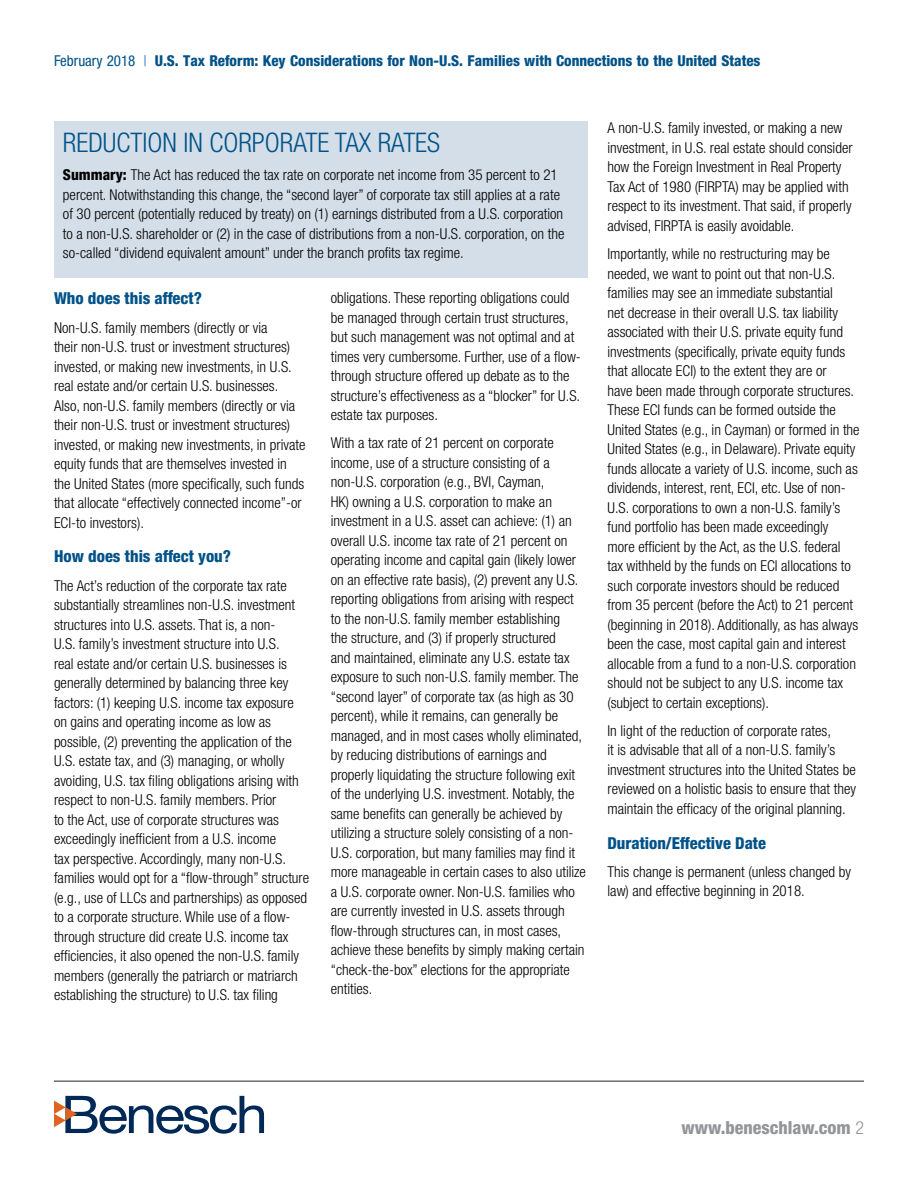
<style>
.page{position:relative;width:918px;height:1188px;background:#fff}
.page>*{position:absolute;margin:0;border:0;box-sizing:border-box;transform-origin:0 0}
.t1{font:300 condensed 27px "Helvetica Neue";color:#005288}
.t2{font:800 condensed 18px "Helvetica Neue";color:#939598}
.t3{font:800 condensed 16.5px "Helvetica Neue";color:#005288}
.t4{font:300 condensed 15px/19.5px "Helvetica Neue";color:#000}
.t5{font:800 condensed 15px "Helvetica Neue";color:#005288}
.s1{font-weight:400}
.s2{font-weight:400;color:#407cc9}
.s3{font-weight:800}
.s4{font-weight:300}
</style>
<div class="page">
<svg style="left:54px;top:1096px;width:210px;height:38px"></svg>
<hr style="left:54px;top:1080px;width:810px;height:2px;background:#6d6e71">
<div style="left:54px;top:122px;width:534px;height:156px;background:#d4dee8"></div>
<p class="t5" style="left:54px;top:52px;width:708px"><span class="s1">February 2018</span> <span class="s2">|</span> U.S. Tax Reform: Key Considerations for Non-U.S. Families with Connections to the United States</p>
<h1 class="t1" style="left:63px;top:127px;width:379px">REDUCTION IN CORPORATE TAX RATES</h1>
<p class="t4" style="left:63px;top:165px;width:503px"><span class="s3">Summary:</span> The Act has reduced the tax rate on corporate net income from 35 percent to 21 percent. Notwithstanding this change, the “second layer” of corporate tax still applies at a rate of 30 percent (potentially reduced by treaty) on (1) earnings distributed from a U.S. corporation to a non-U.S. shareholder or (2) in the case of distributions from a non-U.S. corporation, on the so-called “dividend equivalent amount” under the branch profits tax regime.</p>
<p class="t3" style="left:54px;top:288px;width:149px">Who does this affect?</p>
<p class="t4" style="left:54px;top:317px;width:253px">Non-U.S. family members (directly or via<br>their non-U.S. trust or investment structures) invested, or making new investments, in U.S. real estate and/or certain U.S. businesses.<br>Also, non-U.S. family members (directly or via their non-U.S. trust or investment structures) invested, or making new investments, in private equity funds that are themselves invested in the United States (more specifically, such funds that allocate “effectively connected income”-or ECI-to investors).</p>
<p class="t3" style="left:54px;top:546px;width:179px">How does this affect you?</p>
<p class="t4" style="left:54px;top:575px;width:257px">The Act’s reduction of the corporate tax rate substantially streamlines non-U.S. investment structures into U.S. assets. That is, a non-<br>U.S. family’s investment structure into U.S.<br>real estate and/or certain U.S. businesses is generally determined by balancing three key factors: (1) keeping U.S. income tax exposure on gains and operating income as low as possible, (2) preventing the application of the U.S. estate tax, and (3) managing, or wholly avoiding, U.S. tax filing obligations arising with respect to non-U.S. family members. Prior<br>to the Act, use of corporate structures was exceedingly inefficient from a U.S. income<br>tax perspective. Accordingly, many non-U.S. families would opt for a “flow-through” structure (e.g., use of LLCs and partnerships) as opposed to a corporate structure. While use of a flow&shy;through structure did create U.S. income tax efficiencies, it also opened the non-U.S. family members (generally the patriarch or matriarch establishing the structure) to U.S. tax filing</p>
<p class="t4" style="left:331px;top:288px;width:252px">obligations. These reporting obligations could be managed through certain trust structures, but such management was not optimal and at times very cumbersome. Further, use of a flow&shy;through structure offered up debate as to the structure’s effectiveness as a “blocker” for U.S. estate tax purposes.</p>
<p class="t4" style="left:331px;top:433px;width:257px">With a tax rate of 21 percent on corporate income, use of a structure consisting of a non-U.S. corporation (e.g., BVI, Cayman,<br>HK) owning a U.S. corporation to make an investment in a U.S. asset can achieve: (1) an overall U.S. income tax rate of 21 percent on operating income and capital gain (likely lower on an effective rate basis), (2) prevent any U.S. reporting obligations from arising with respect to the non-U.S. family member establishing<br>the structure, and (3) if properly structured<br>and maintained, eliminate any U.S. estate tax exposure to such non-U.S. family member. The “second layer” of corporate tax (as high as 30 percent), while it remains, can generally be managed, and in most cases wholly eliminated, by reducing distributions of earnings and properly liquidating the structure following exit of the underlying U.S. investment. Notably, the same benefits can generally be achieved by utilizing a structure solely consisting of a non-U.S. corporation, but many families may find it more manageable in certain cases to also utilize a U.S. corporate owner. Non-U.S. families who are currently invested in U.S. assets through flow-through structures can, in most cases, achieve these benefits by simply making certain “check-the-box” elections for the appropriate entities.</p>
<p class="t4" style="left:608px;top:118px;width:247px">A non-U.S. family invested, or making a new investment, in U.S. real estate should consider how the Foreign Investment in Real Property Tax Act of 1980 (FIRPTA) may be applied with respect to its investment. That said, if properly advised, FIRPTA is easily avoidable.</p>
<p class="t4" style="left:608px;top:244px;width:254px">Importantly, while no restructuring may be needed, we want to point out that non-U.S. families may see an immediate substantial<br>net decrease in their overall U.S. tax liability associated with their U.S. private equity fund investments (specifically, private equity funds that allocate ECI) to the extent they are or<br>have been made through corporate structures.<br>These ECI funds can be formed outside the United States (e.g., in Cayman) or formed in the United States (e.g., in Delaware). Private equity funds allocate a variety of U.S. income, such as dividends, interest, rent, ECI, etc. Use of non-U.S. corporations to own a non-U.S. family’s fund portfolio has been made exceedingly<br>more efficient by the Act, as the U.S. federal tax withheld by the funds on ECI allocations to such corporate investors should be reduced from 35 percent (before the Act) to 21 percent (beginning in 2018). Additionally, as has always been the case, most capital gain and interest allocable from a fund to a non-U.S. corporation should not be subject to any U.S. income tax (subject to certain exceptions).</p>
<p class="t4" style="left:608px;top:721px;width:250px">In light of the reduction of corporate rates,<br>it is advisable that all of a non-U.S. family’s investment structures into the United States be reviewed on a holistic basis to ensure that they maintain the efficacy of the original planning.</p>
<p class="t3" style="left:608px;top:833px;width:160px">Duration/Effective Date</p>
<p class="t4" style="left:608px;top:862px;width:245px">This change is permanent (unless changed by law) and effective beginning in 2018.</p>
<p class="t2" style="left:682px;top:1116px;width:184px">www.beneschlaw.com <span class="s4">2</span></p>
</div>
